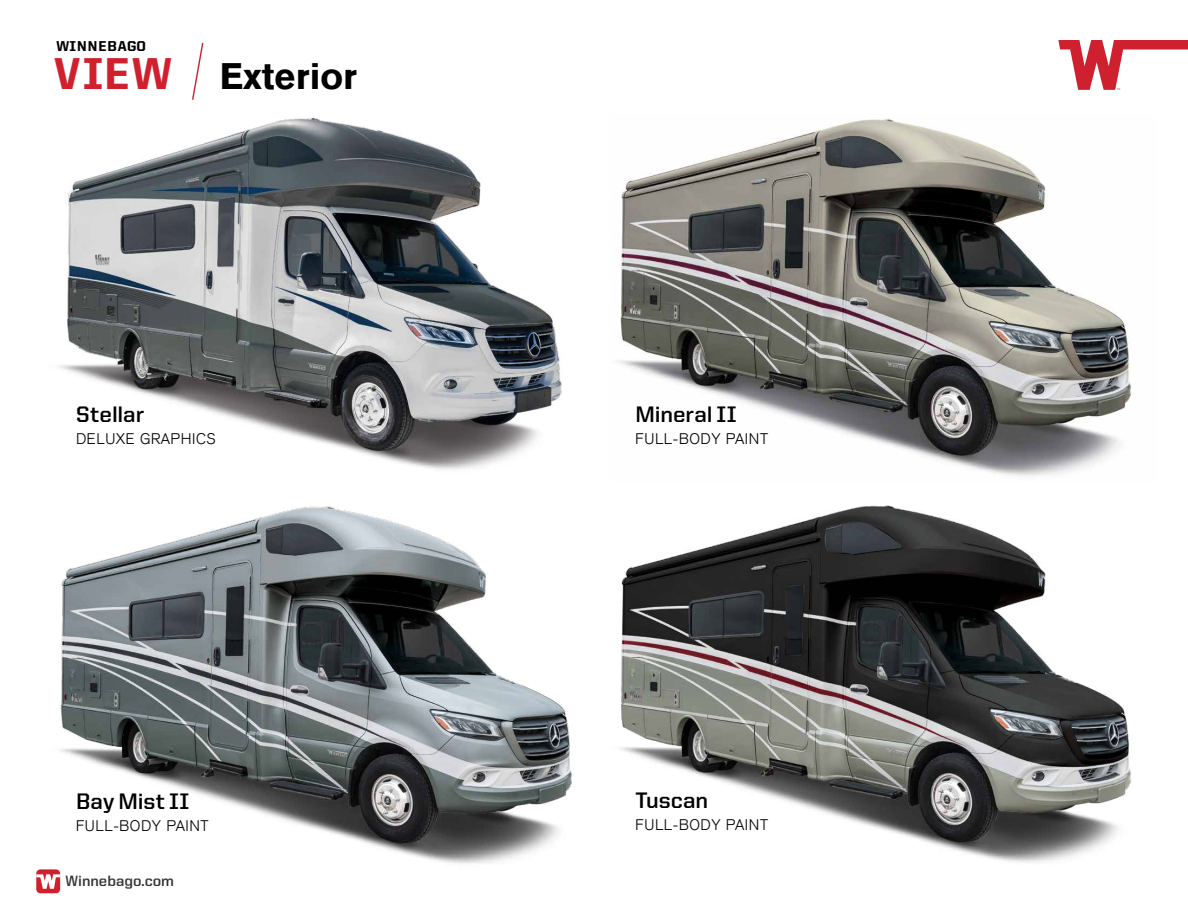
<style>
.page{position:relative;width:1188px;height:918px;background:#fff}
.page>*{position:absolute;margin:0;border:0;box-sizing:border-box;transform-origin:0 0}
.t1{font:800 44.7px "United Sans Reg";color:#d0202e}
.t2{font:900 36px "Akzidenz Grotesk CE";color:#000}
.t3{font:700 22.5px "United Sans Reg";color:#000}
.t4{font:300 15px "Akzidenz Grotesk CE";letter-spacing:.04em;color:#000}
.t5{font:700 15px "United Sans Reg";color:#333}
.t6{font:800 14.4px "United Sans Reg";letter-spacing:.065em;color:#000}
</style>
<div class="page">
<svg style="left:36px;top:873px;width:25px;height:21px"></svg>
<div style="left:36px;top:869px;width:24px;height:24px;background:#d0202e;border-radius:4px"></div>
<svg style="left:36px;top:874px;width:24px;height:15px"></svg>
<svg style="left:192px;top:42px;width:12px;height:58px"></svg>
<svg style="left:1058px;top:40px;width:130px;height:50px"></svg>
<img style="left:60px;top:506px;width:512px;height:358px">
<img style="left:58px;top:116px;width:504px;height:354px">
<img style="left:617px;top:117px;width:514px;height:359px">
<img style="left:620px;top:505px;width:512px;height:358px">
<p class="t6" style="left:56px;top:39px;width:91px">WINNEBAGO</p>
<h1 class="t1" style="left:54px;top:49px;width:119px">VIEW</h1>
<h2 class="t2" style="left:220px;top:52px;width:139px">Exterior</h2>
<h3 class="t3" style="left:76px;top:402px;width:70px">Stellar</h3>
<p class="t4" style="left:76px;top:429px;width:141px">DELUXE GRAPHICS</p>
<h3 class="t3" style="left:76px;top:789px;width:115px">Bay Mist II</h3>
<p class="t4" style="left:76px;top:816px;width:134px">FULL-BODY PAINT</p>
<p class="t5" style="left:66px;top:872px;width:110px">Winnebago.com</p>
<h3 class="t3" style="left:635px;top:402px;width:103px">Mineral II</h3>
<p class="t4" style="left:635px;top:429px;width:134px">FULL-BODY PAINT</p>
<h3 class="t3" style="left:635px;top:788px;width:74px">Tuscan</h3>
<p class="t4" style="left:635px;top:815px;width:134px">FULL-BODY PAINT</p>
</div>
